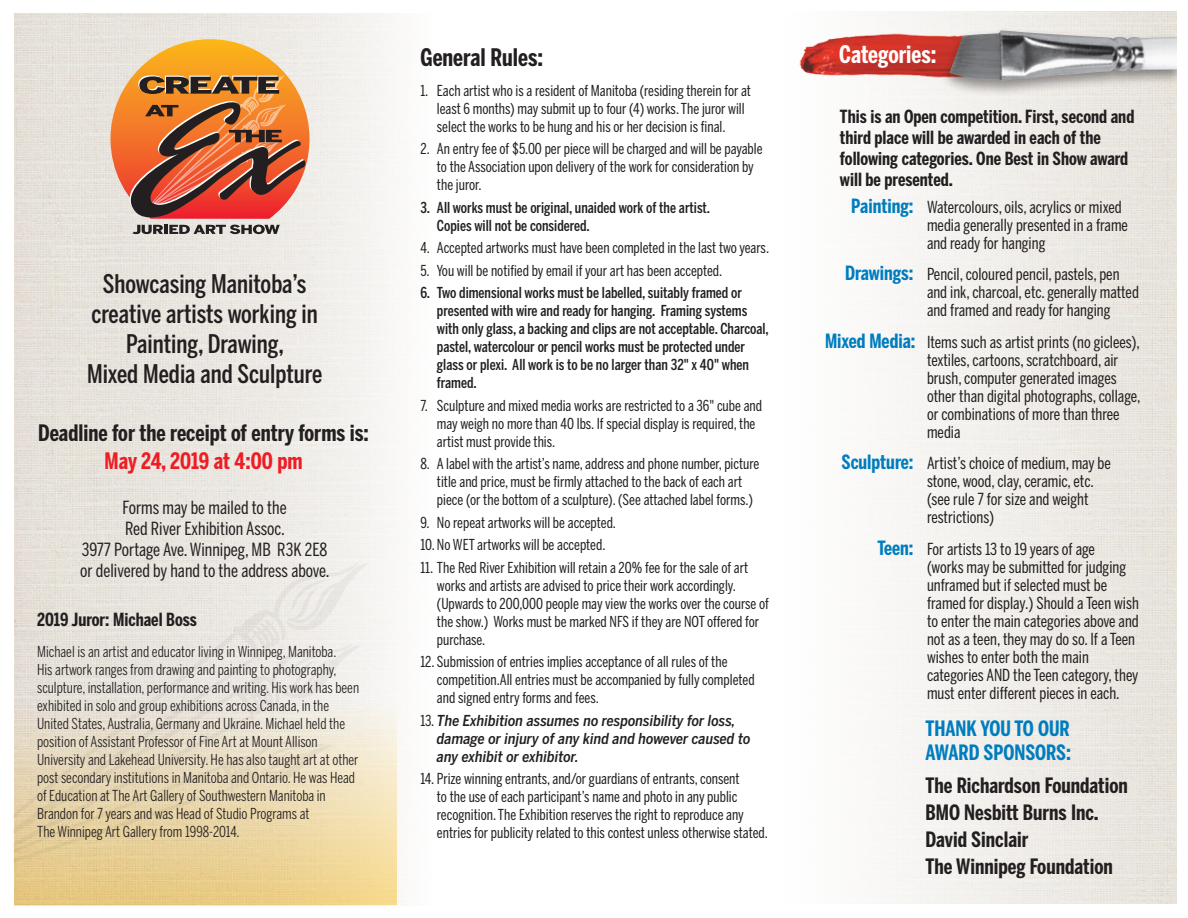
<style>
.page{position:relative;width:1188px;height:918px;background:#fff}
.page>*{position:absolute;margin:0;border:0;box-sizing:border-box;transform-origin:0 0}
.t1{font:500 25.5px "Benton Sans Comp";color:#231f20}
.t2{font:700 24px "Benton Sans Comp";color:#231f20}
.t3{font:700 24px "Benton Sans Comp";color:#fff}
.t4{font:700 22.5px "Benton Sans Comp";color:#231f20}
.t5{font:700 22.5px "Benton Sans Comp";color:#ee1d23}
.t6{font:700 21px "Benton Sans Comp";color:#231f20}
.t7{font:700 21px/24px "Benton Sans Comp";color:#007dbe}
.t8{font:700 18px/21px "Benton Sans Comp";color:#231f20}
.t9{font:18px "Benton Sans Comp";color:#231f20}
.t10{font:16.5px/18px "Benton Sans Comp";color:#231f20}
.t11{font:15px/18px "Benton Sans Comp";color:#231f20}
.t12{font:15px/18px "Benton Sans Comp";color:#231f20}
.t13{font:500 15px/18px "Benton Sans Comp";color:#231f20}
.t14{font:15px/18px "Benton Sans Cond Medium Itali";color:#231f20}
.s1{font-family:"Benton Sans Comp"}
.s2{font-weight:700;font-size:19.5px;color:#007dbe}
</style>
<div class="page">
<img style="left:14px;top:14px;width:386px;height:891px">
<img style="left:864px;top:12px;width:313px;height:891px">
<img style="left:799px;top:30px;width:141px;height:51px">
<div style="left:940px;top:27px;width:247px;height:69px;background:#231f20;opacity:.5"></div>
<img style="left:950px;top:30px;width:227px;height:51px">
<svg style="left:111px;top:39px;width:199px;height:195px;background:#c88258"></svg>
<div style="left:1177px;top:6px;width:11px;height:904px;background:#fff"></div>
<svg style="left:14px;top:701px;width:382px;height:204px;background:#f1deaf"></svg>
<svg style="left:14px;top:622px;width:258px;height:273px;background:#e6e1d9"></svg>
<svg style="left:14px;top:683px;width:253px;height:211px;background:#e5dece"></svg>
<svg style="left:232px;top:558px;width:136px;height:163px;background:#ece9e5"></svg>
<svg style="left:14px;top:739px;width:320px;height:151px;background:#e7d4a8"></svg>
<p class="t1" style="left:103px;top:269px;width:205px">Showcasing Manitoba’s</p>
<p class="t1" style="left:91px;top:299px;width:228px">creative artists working in</p>
<p class="t1" style="left:126px;top:329px;width:160px">Painting, Drawing,</p>
<p class="t1" style="left:87px;top:359px;width:237px">Mixed Media and Sculpture</p>
<p class="t4" style="left:38px;top:419px;width:332px">Deadline for the receipt of entry forms is:</p>
<p class="t5" style="left:105px;top:448px;width:199px">May 24, 2019 at 4:00 pm</p>
<p class="t9" style="left:123px;top:497px;width:166px">Forms may be mailed to the</p>
<p class="t9" style="left:125px;top:518px;width:161px">Red River Exhibition Assoc.</p>
<p class="t9" style="left:82px;top:539px;width:247px">3977 Portage Ave. Winnipeg, MB R3K 2E8</p>
<p class="t9" style="left:80px;top:560px;width:251px">or delivered by hand to the address above.</p>
<p class="t8" style="left:37px;top:609px;width:161px">2019 Juror: Michael Boss</p>
<p class="t12" style="left:37px;top:643px;width:301px">Michael is an artist and educator living in Winnipeg, Manitoba.</p>
<p class="t12" style="left:37px;top:661px;width:324px">His artwork ranges from drawing and painting to photography, sculpture, installation, performance and writing. His work has been exhibited in solo and group exhibitions across Canada, in the</p>
<p class="t12" style="left:37px;top:715px;width:323px">United States, Australia, Germany and Ukraine. Michael held the position of Assistant Professor of Fine Art at Mount Allison University and Lakehead University. He has also taught art at other post secondary institutions in Manitoba and Ontario. He was Head</p>
<p class="t12" style="left:37px;top:787px;width:290px">of Education at The Art Gallery of Southwestern Manitoba in<br>Brandon for 7 years and was Head of Studio Programs at</p>
<p class="t12" style="left:37px;top:823px;width:204px">The Winnipeg Art Gallery from 1998-2014.</p>
<p class="t2" style="left:420px;top:43px;width:124px">General Rules:</p>
<p class="t11" style="left:437px;top:81px;width:316px;text-indent:-16px">1. Each artist who is a resident of Manitoba (residing therein for at least 6 months) may submit up to four (4) works. The juror will select the works to be hung and his or her decision is final.</p>
<p class="t11" style="left:437px;top:140px;width:327px;text-indent:-16px">2. An entry fee of $5.00 per piece will be charged and will be payable to the Association upon delivery of the work for consideration by the juror.</p>
<p class="t13" style="left:437px;top:198px;width:275px;text-indent:-16px">3. All works must be original, unaided work of the artist.<br>Copies will not be considered.</p>
<p class="t11" style="left:420px;top:239px;width:350px">4. Accepted artworks must have been completed in the last two years.</p>
<p class="t11" style="left:420px;top:261px;width:303px">5. You will be notified by email if your art has been accepted.</p>
<p class="t13" style="left:437px;top:284px;width:333px;text-indent:-16px">6. Two dimensional works must be labelled,suitably framed or presented with wire and ready for hanging. Framing systems with only glass, a backing and clips are not acceptable. Charcoal, pastel, watercolour or pencil works must be protected under glass or plexi. All work is to be no larger than 32" x 40" when framed.</p>
<p class="t11" style="left:437px;top:396px;width:327px;text-indent:-16px">7. Sculpture and mixed media works are restricted to a 36" cube and may weigh no more than 40 lbs. If special display is required, the artist must provide this.</p>
<p class="t11" style="left:437px;top:455px;width:324px;text-indent:-16px">8. A label with the artist’s name, address and phone number, picture title and price, must be firmly attached to the back of each art piece (or the bottom of a sculpture). (See attached label forms.)</p>
<p class="t11" style="left:420px;top:513px;width:197px">9. No repeat artworks will be accepted.</p>
<p class="t11" style="left:420px;top:536px;width:187px">10. No WET artworks will be accepted.</p>
<p class="t11" style="left:437px;top:558px;width:333px;text-indent:-16px">11. The Red River Exhibition will retain a 20% fee for the sale of art works and artists are advised to price their work accordingly. (Upwards to 200,000 people may view the works over the course of the show.) Works must be marked NFS if they are NOT offered for purchase.</p>
<p class="t11" style="left:437px;top:653px;width:319px;text-indent:-16px">12. Submission of entries implies acceptance of all rules of the competition.All entries must be accompanied by fully completed and signed entry forms and fees.</p>
<p class="t14" style="left:437px;top:711px;width:315px;text-indent:-16px"><span class="s1">13.</span> The Exhibition assumes no responsibility for loss, damage or injury of any kind and however caused to any exhibit or exhibitor.</p>
<p class="t11" style="left:437px;top:770px;width:332px;text-indent:-16px">14. Prize winning entrants, and/or guardians of entrants, consent<br>to the use of each participant’s name and photo in any public recognition. The Exhibition reserves the right to reproduce any entries for publicity related to this contest unless otherwise stated.</p>
<p class="t3" style="left:839px;top:40px;width:99px">Categories:</p>
<p class="t8" style="left:840px;top:105px;width:296px">This is an Open competition. First, second and third place will be awarded in each of the following categories. One Best in Show award will be presented.</p>
<p class="t10" style="left:927px;top:198px;width:203px;text-indent:-76px"><span class="s2">Painting:</span> Watercolours, oils, acrylics or mixed media generally presented in a frame and ready for hanging</p>
<p class="t10" style="left:927px;top:265px;width:213px;text-indent:-82px"><span class="s2">Drawings:</span> Pencil, coloured pencil, pastels, pen and ink, charcoal, etc. generally matted and framed and ready for hanging</p>
<p class="t10" style="left:825px;top:333px;width:316px"><span class="s2">Mixed Media:</span> Items such as artist prints (no giclees),</p>
<p class="t10" style="left:927px;top:351px;width:215px">textiles, cartoons, scratchboard, air brush, computer generated images other than digital photographs, collage, or combinations of more than three media</p>
<p class="t10" style="left:927px;top:454px;width:185px;text-indent:-86px"><span class="s2">Sculpture:</span> Artist’s choice of medium, may be stone, wood, clay, ceramic, etc. (see rule 7 for size and weight restrictions)</p>
<p class="t10" style="left:927px;top:540px;width:213px;text-indent:-50px"><span class="s2">Teen:</span> For artists 13 to 19 years of age<br>(works may be submitted for judging unframed but if selected must be framed for display.) Should a Teen wish to enter the main categories above and not as a teen, they may do so. If a Teen wishes to enter both the main categories AND the Teen category, they must enter different pieces in each.</p>
<p class="t7" style="left:926px;top:716px;width:147px">THANK YOU TO OUR<br>AWARD SPONSORS:</p>
<p class="t6" style="left:926px;top:773px;width:204px">The Richardson Foundation</p>
<p class="t6" style="left:926px;top:800px;width:175px">BMO Nesbitt Burns Inc.</p>
<p class="t6" style="left:926px;top:827px;width:104px">David Sinclair</p>
<p class="t6" style="left:926px;top:854px;width:189px">The Winnipeg Foundation</p>
</div>
